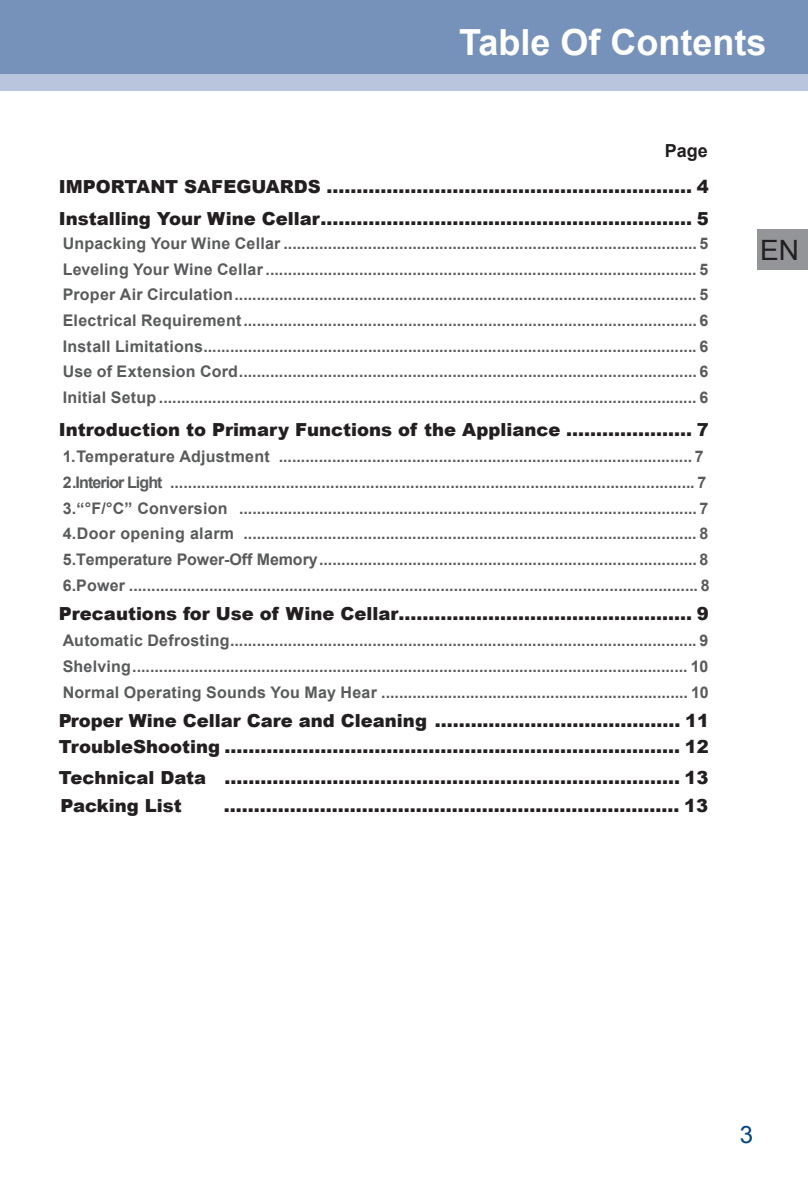
<style>
.page{position:relative;width:808px;height:1191px;background:#fff}
.page>*{position:absolute;margin:0;border:0;box-sizing:border-box;transform-origin:0 0}
.t1{font:700 36px "Arial";color:#fff}
.t2{font:28px "Arial";color:#231f20}
.t3{font:24px "Arial";color:#00467e}
.t4{font:900 18px/31.6px "Arial";color:#231f20}
.t5{font:700 18px "Arial";color:#231f20}
.t6{font:700 16px/25.6px "Arial";letter-spacing:.015em;color:#595a5b;text-align:justify}
</style>
<div class="page">
<div style="left:757px;top:230px;width:51px;height:40px;background:#939598"></div>
<div style="left:0;top:0;width:808px;height:74px;background:#7692ba"></div>
<div style="left:0;top:74px;width:808px;height:17px;background:#b9c5dc"></div>
<h1 class="t1" style="left:459px;top:18px;width:309px">Table Of Contents</h1>
<h1 class="t1" style="left:601px;top:18px;width:174px">Heading 1</h1>
<p class="t5" style="left:665px;top:139px;width:45px">Page</p>
<p class="t4" style="left:59px;top:170px;width:651px">IMPORTANT SAFEGUARDS ............................................................. 4<br>Installing Your Wine Cellar.............................................................. 5</p>
<p class="t6" style="left:63px;top:231px;width:647px">Unpacking Your Wine Cellar ............................................................................................. 5<br>Leveling Your Wine Cellar ................................................................................................. 5<br>Proper Air Circulation........................................................................................................ 5<br>Electrical Requirement...................................................................................................... 6<br>Install Limitations............................................................................................................... 6<br>Use of Extension Cord....................................................................................................... 6<br>Initial Setup ......................................................................................................................... 6</p>
<p class="t4" style="left:59px;top:413px;width:651px">Introduction to Primary Functions of the Appliance ..................... 7</p>
<p class="t6" style="left:63px;top:444px;width:645px;text-align:left">1.Temperature Adjustment ............................................................................................. 7<br>2.Interior Light ...................................................................................................................... 7<br>3.“°F/°C” Conversion.</p>
<p class="t6" style="left:239px;top:496px;width:471px">....................................................................................................... 7</p>
<p class="t6" style="left:63px;top:521px;width:648px;text-indent:181px">...................................................................................................... 8<br>5.Temperature Power-Off Memory..................................................................................... 8<br>6.Power ................................................................................................................................ 8</p>
<p class="t4" style="left:59px;top:597px;width:651px">Precautions for Use of Wine Cellar................................................. 9</p>
<p class="t6" style="left:63px;top:628px;width:647px">Automatic Defrosting......................................................................................................... 9<br>Shelving............................................................................................................................. 10<br>Normal Operating Sounds You May Hear ..................................................................... 10</p>
<p class="t4" style="left:59px;top:729px;width:651px">TroubleShooting ............................................................................ 12<br>Technical Data ............................................................................ 13</p>
<p class="t6" style="left:63px;top:521px;width:173px">4.Door opening alarm</p>
<p class="t4" style="left:59px;top:703px;width:652px">Proper Wine Cellar Care and Cleaning ......................................... 11</p>
<p class="t4" style="left:60px;top:789px;width:123px">Packing List</p>
<p class="t4" style="left:224px;top:789px;width:486px">............................................................................ 13</p>
<h2 class="t2" style="left:760px;top:232px;width:40px">EN</h2>
<h3 class="t3" style="left:740px;top:1119px;width:15px">3</h3>
</div>
